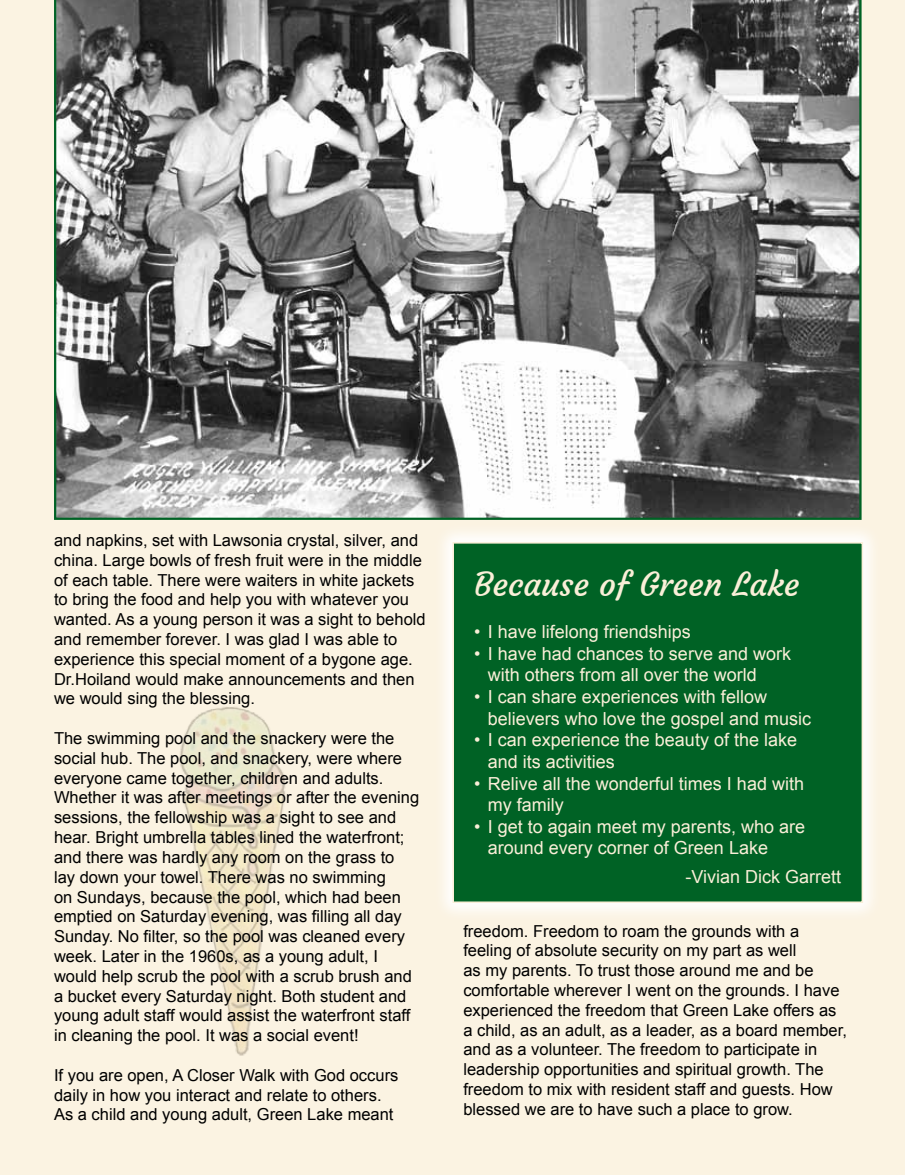
<style>
.page{position:relative;width:905px;height:1175px;background:#fff}
.page>*{position:absolute;margin:0;border:0;box-sizing:border-box;transform-origin:0 0}
.t1{font:33px "Courgette";color:#faefd8}
.t2{font:18px/21.6px "Arial";color:#faefd8}
.t3{font:16.5px/19.8px "Arial";color:#000}
</style>
<div class="page">
<div style="left:0;top:0;width:904px;height:1174px;background:#fbf3e2"></div>
<svg style="left:54px;top:0;width:807px;height:520px;background:#8c8d8c"></svg>
<div style="left:433px;top:523px;width:448px;height:399px;background:linear-gradient(to right,#fcf8ee,#fcf8ef)"></div>
<div style="left:453px;top:543px;width:409px;height:359px;background:#006225"></div>
<div style="left:452px;top:542px;width:411px;height:361px;border:2px solid #faefd8"></div>
<p class="t3" style="left:54px;top:530px;width:373px">and napkins, set with Lawsonia crystal, silver, and china. Large bowls of fresh fruit were in the middle of each table. There were waiters in white jackets to bring the food and help you with whatever you wanted. As a young person it was a sight to behold and remember forever. I was glad I was able to experience this special moment of a bygone age.<br>Dr.Hoiland would make announcements and then we would sing the blessing.</p>
<p class="t3" style="left:54px;top:728px;width:366px">The swimming pool and the snackery were the social hub. The pool, and snackery, were where everyone came together, children and adults.<br>Whether it was after meetings or after the evening sessions, the fellowship was a sight to see and hear. Bright umbrella tables lined the waterfront; and there was hardly any room on the grass to lay down your towel. There was no swimming<br>on Sundays, because the pool, which had been emptied on Saturday evening, was filling all day Sunday. No filter, so the pool was cleaned every week. Later in the 1960s, as a young adult, I would help scrub the pool with a scrub brush and a bucket every Saturday night. Both student and young adult staff would assist the waterfront staff in cleaning the pool. It was a social event!</p>
<p class="t3" style="left:54px;top:1065px;width:346px">If you are open, A Closer Walk with God occurs daily in how you interact and relate to others.<br>As a child and young adult, Green Lake meant</p>
<h1 class="t1" style="left:474px;top:564px;width:327px">Because of Green Lake</h1>
<p class="t2" style="left:474px;top:621px;width:218px">• I have lifelong friendships</p>
<p class="t2" style="left:488px;top:643px;width:305px;text-indent:-14px">• I have had chances to serve and work with others from all over the world</p>
<p class="t2" style="left:488px;top:686px;width:325px;text-indent:-14px">• I can share experiences with fellow believers who love the gospel and music</p>
<p class="t2" style="left:488px;top:729px;width:311px;text-indent:-14px">• I can experience the beauty of the lake and its activities</p>
<p class="t2" style="left:488px;top:772px;width:318px;text-indent:-14px">• Relive all the wonderful times I had with my family</p>
<p class="t2" style="left:488px;top:815px;width:319px;text-indent:-14px">• I get to again meet my parents, who are around every corner of Green Lake</p>
<p class="t2" style="left:685px;top:866px;width:157px">-Vivian Dick Garrett</p>
<p class="t3" style="left:463px;top:921px;width:385px">freedom. Freedom to roam the grounds with a feeling of absolute security on my part as well<br>as my parents. To trust those around me and be comfortable wherever I went on the grounds. I have experienced the freedom that Green Lake offers as a child, as an adult, as a leader, as a board member, and as a volunteer. The freedom to participate in leadership opportunities and spiritual growth. The freedom to mix with resident staff and guests. How blessed we are to have such a place to grow.</p>
</div>
